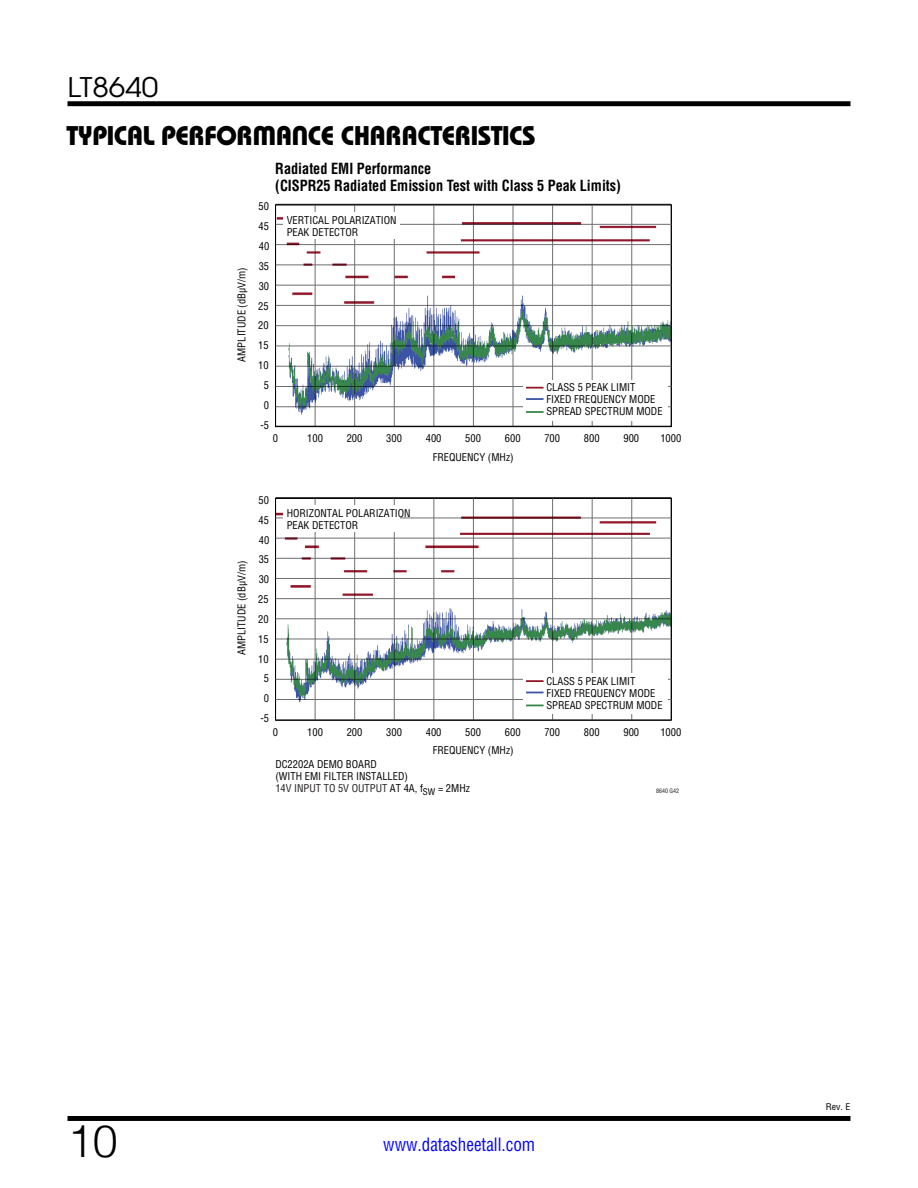
<style>
.page{position:relative;width:918px;height:1188px;background:#fff}
.page>*{position:absolute;margin:0;border:0;box-sizing:border-box;transform-origin:0 0}
.t1{font:300 45px "Helvetica";color:#000}
.t2{font:27px "Linear Bauhaus";letter-spacing:-.02em;color:#000}
.t3{font:27px "Avant Garde";color:#000;scale:1.1 1}
.t4{font:18px "Linear Helv Cond";color:#00f;scale:.95 1}
.t5{font:700 15px/16.5px "Linear Helv Cond";color:#000;scale:.95 1}
.t6{font:10.5px/19.8px "Linear Helv Cond";color:#000}
.t7{font:9px "Linear Helv Cond";color:#000;scale:1.1 1}
.t8{font:6px "Linear Helv Cond";color:#231f20}
.s1{color:#231f20}
</style>
<div class="page">
<div style="left:68px;top:101px;width:782px;height:5px;background:#000"></div>
<div style="left:68px;top:1116px;width:782px;height:5px;background:#000"></div>
<hr style="left:315px;top:498px;width:1px;height:222px;background:#6d6e71">
<hr style="left:354px;top:498px;width:1px;height:222px;background:#6d6e71">
<hr style="left:394px;top:498px;width:1px;height:222px;background:#6d6e71">
<hr style="left:434px;top:498px;width:1px;height:222px;background:#6d6e71">
<hr style="left:275px;top:498px;width:1px;height:222px;background:#000">
<hr style="left:473px;top:498px;width:1px;height:222px;background:#6d6e71">
<hr style="left:513px;top:498px;width:1px;height:222px;background:#6d6e71">
<hr style="left:552px;top:498px;width:1px;height:222px;background:#6d6e71">
<hr style="left:592px;top:498px;width:1px;height:222px;background:#6d6e71">
<hr style="left:632px;top:498px;width:1px;height:222px;background:#6d6e71">
<hr style="left:671px;top:498px;width:1px;height:222px;background:#000">
<hr style="left:276px;top:498px;width:395px;height:1px;background:#000">
<hr style="left:276px;top:720px;width:395px;height:1px;background:#000">
<hr style="left:315px;top:205px;width:1px;height:222px;background:#6d6e71">
<hr style="left:354px;top:205px;width:1px;height:222px;background:#6d6e71">
<hr style="left:394px;top:205px;width:1px;height:222px;background:#6d6e71">
<hr style="left:434px;top:205px;width:1px;height:222px;background:#6d6e71">
<hr style="left:275px;top:205px;width:1px;height:222px;background:#000">
<hr style="left:473px;top:205px;width:1px;height:222px;background:#6d6e71">
<hr style="left:513px;top:205px;width:1px;height:222px;background:#6d6e71">
<hr style="left:552px;top:205px;width:1px;height:222px;background:#6d6e71">
<hr style="left:592px;top:205px;width:1px;height:222px;background:#6d6e71">
<hr style="left:632px;top:205px;width:1px;height:222px;background:#6d6e71">
<hr style="left:671px;top:205px;width:1px;height:222px;background:#000">
<hr style="left:276px;top:426px;width:395px;height:1px;background:#000">
<img style="left:276px;top:504px;width:395px;height:207px">
<img style="left:275px;top:203px;width:396px;height:216px">
<div style="left:523px;top:673px;width:145px;height:41px;background:#fff"></div>
<svg style="left:526px;top:680px;width:18px;height:2px"></svg>
<svg style="left:526px;top:692px;width:18px;height:1px"></svg>
<svg style="left:526px;top:705px;width:18px;height:1px"></svg>
<div style="left:284px;top:506px;width:116px;height:26px;background:#fff"></div>
<div style="left:523px;top:380px;width:145px;height:41px;background:#fff"></div>
<svg style="left:526px;top:387px;width:18px;height:2px"></svg>
<svg style="left:526px;top:398px;width:18px;height:2px"></svg>
<svg style="left:526px;top:411px;width:18px;height:2px"></svg>
<div style="left:284px;top:212px;width:116px;height:27px;background:#fff"></div>
<h2 class="t3" style="left:68px;top:70px;width:84px">LT8640</h2>
<h2 class="t2" style="left:66px;top:119px;width:471px">TYPICAL PERFORMANCE CHARACTERISTICS</h2>
<h3 class="t5" style="left:275px;top:161px;width:365px">Radiated EMI Performance<br>(CISPR25 Radiated Emission Test with Class 5 Peak Limits)</h3>
<p class="t6" style="left:232px;top:362px;width:96px;rotate:-90deg">AMPLITUDE (dBµV/m)</p>
<p class="t6" style="left:258px;top:197px;width:12px">50</p>
<p class="t6" style="left:258px;top:217px;width:12px">45</p>
<p class="t6" style="left:259px;top:236px;width:12px">40</p>
<p class="t6" style="left:258px;top:256px;width:12px;text-align:justify">35<br>30<br>25<br>20<br>15<br>10</p>
<p class="t6" style="left:264px;top:375px;width:7px">5</p>
<p class="t6" style="left:264px;top:395px;width:7px">0</p>
<p class="t6" style="left:260px;top:415px;width:10px">-5</p>
<p class="t6" style="left:287px;top:214px;width:111px;line-height:12px">VERTICAL POLARIZATION<br>PEAK DETECTOR</p>
<p class="t6" style="left:546px;top:381px;width:118px;line-height:12px">CLASS 5 PEAK LIMIT<br>FIXED FREQUENCY MODE<br>SPREAD SPECTRUM MODE</p>
<p class="t6" style="left:273px;top:428px;width:7px">0</p>
<p class="t6" style="left:307px;top:428px;width:17px">100</p>
<p class="t6" style="left:347px;top:428px;width:17px">200</p>
<p class="t6" style="left:386px;top:428px;width:17px">300</p>
<p class="t6" style="left:426px;top:428px;width:17px">400</p>
<p class="t6" style="left:465px;top:428px;width:17px">500</p>
<p class="t6" style="left:505px;top:428px;width:17px">600</p>
<p class="t6" style="left:544px;top:428px;width:17px">700</p>
<p class="t6" style="left:584px;top:428px;width:17px">800</p>
<p class="t6" style="left:623px;top:428px;width:17px">900</p>
<p class="t6" style="left:660px;top:428px;width:22px">1000</p>
<p class="t6" style="left:433px;top:447px;width:82px">FREQUENCY (MHz)</p>
<p class="t6" style="left:232px;top:655px;width:96px;rotate:-90deg">AMPLITUDE (dBµV/m)</p>
<p class="t6" style="left:258px;top:490px;width:12px">50</p>
<p class="t6" style="left:258px;top:510px;width:12px">45</p>
<p class="t6" style="left:259px;top:530px;width:12px">40</p>
<p class="t6" style="left:258px;top:550px;width:12px;text-align:justify">35<br>30<br>25<br>20<br>15<br>10</p>
<p class="t6" style="left:264px;top:669px;width:7px">5</p>
<p class="t6" style="left:264px;top:688px;width:7px">0</p>
<p class="t6" style="left:260px;top:708px;width:10px">-5</p>
<p class="t6" style="left:287px;top:507px;width:125px;line-height:12px">HORIZONTAL POLARIZATION<br>PEAK DETECTOR</p>
<p class="t6" style="left:546px;top:675px;width:118px;line-height:12px">CLASS 5 PEAK LIMIT<br>FIXED FREQUENCY MODE<br>SPREAD SPECTRUM MODE</p>
<p class="t6" style="left:273px;top:722px;width:7px">0</p>
<p class="t6" style="left:307px;top:722px;width:17px">100</p>
<p class="t6" style="left:347px;top:722px;width:17px">200</p>
<p class="t6" style="left:386px;top:722px;width:17px">300</p>
<p class="t6" style="left:426px;top:722px;width:17px">400</p>
<p class="t6" style="left:465px;top:722px;width:17px">500</p>
<p class="t6" style="left:505px;top:722px;width:17px">600</p>
<p class="t6" style="left:544px;top:722px;width:17px">700</p>
<p class="t6" style="left:584px;top:722px;width:17px">800</p>
<p class="t6" style="left:623px;top:722px;width:17px">900</p>
<p class="t6" style="left:660px;top:722px;width:22px">1000</p>
<p class="t6" style="left:433px;top:741px;width:82px">FREQUENCY (MHz)</p>
<p class="t6" style="left:275px;top:759px;width:196px;line-height:12px">DC2202A DEMO BOARD<br>(WITH EMI FILTER INSTALLED)<br><span class="s1">14V INPUT TO 5V OUTPUT</span> AT 4A, f<sub>SW</sub> = 2MHz</p>
<p class="t8" style="left:656px;top:787px;width:25px">8640 G42</p>
<h1 class="t1" style="left:68px;top:1103px;width:52px">10</h1>
<h3 class="t4" style="left:383px;top:1133px;width:161px">www.datasheetall.com</h3>
<p class="t7" style="left:826px;top:1102px;width:24px">Rev. E</p>
</div>
